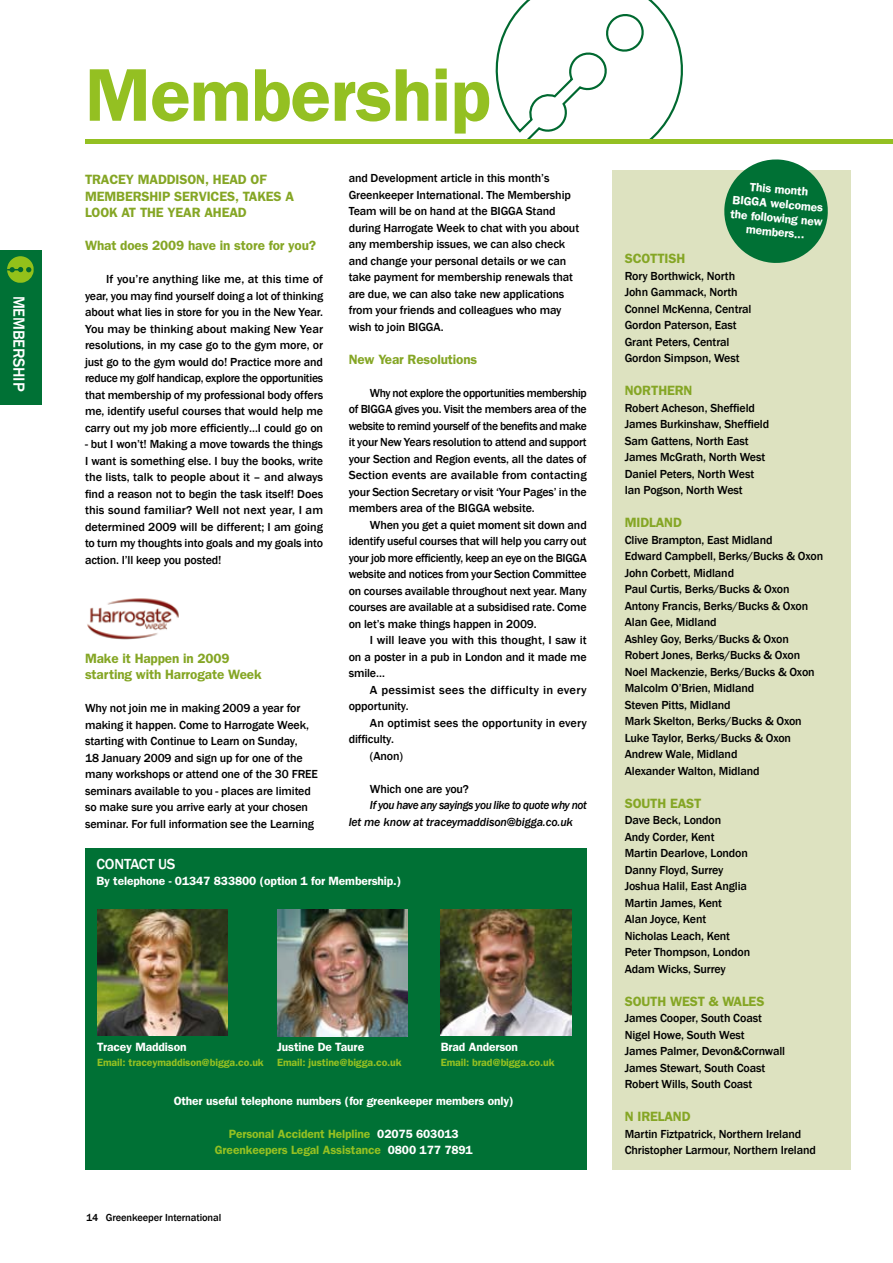
<style>
.page{position:relative;width:893px;height:1263px;background:#fff}
.page>*{position:absolute;margin:0;border:0;box-sizing:border-box;transform-origin:0 0}
.t1{font:600 75px "Franklin Gothic";letter-spacing:-.01em;color:#94c022}
.t2{font:500 16.5px "Franklin Gothic";letter-spacing:-.015em;color:#fff}
.t3{font:500 15px "Franklin Gothic";letter-spacing:-.01em;color:#fff}
.t4{font:600 13.5px/16.5px "Franklin Gothic";letter-spacing:-.01em;color:#85a625}
.t5{font:500 12px/16.5px "Franklin Gothic";letter-spacing:-.01em;color:#000}
.t6{font:500 12px/16.5px "Franklin Gothic";letter-spacing:-.01em;color:#000;text-align:justify;scale:.96 1}
.t7{font:600 12px/14.2px "Franklin Gothic";letter-spacing:-.01em;color:#fff;text-align:center}
.t8{font:italic 500 12px/16.5px "Franklin Gothic";letter-spacing:-.03em;color:#000;scale:.96 1}
.t9{font:600 12px/16.5px "Franklin Gothic";letter-spacing:-.01em;color:#94c022;text-align:center}
.t10{font:500 12px/16.5px "Franklin Gothic";letter-spacing:.02em;color:#000;scale:1.05 1}
.t11{font:600 10.5px "Franklin Gothic";letter-spacing:-.01em;color:#94c022}
.t12{font:500 10.5px "Franklin Gothic";letter-spacing:-.01em;color:#000}
.s1{color:#fff}
</style>
<div class="page">
<svg style="left:486px;top:0;width:206px;height:140px"></svg>
<hr style="left:85px;top:140px;width:808px;height:4px;background:#94c022">
<div style="left:0;top:251px;width:41px;height:154px;background:#007135"></div>
<svg style="left:7px;top:256px;width:27px;height:27px"></svg>
<div style="left:85px;top:848px;width:502px;height:321px;background:#007135"></div>
<img style="left:441px;top:909px;width:130px;height:127px">
<img style="left:277px;top:910px;width:131px;height:126px">
<img style="left:97px;top:909px;width:131px;height:127px">
<div style="left:612px;top:170px;width:238px;height:999px;background:#dde2c0"></div>
<svg style="left:724px;top:159px;width:104px;height:104px"></svg>
<svg style="left:87px;top:598px;width:92px;height:42px"></svg>
<h2 class="t2" style="left:29px;top:295px;width:97px;rotate:90deg">MEMBERSHIP</h2>
<h1 class="t1" style="left:85px;top:51px;width:407px">Membership</h1>
<p class="t4" style="left:85px;top:171px;width:211px">TRACEY MADDISON, HEAD OF<br>MEMBERSHIP SERVICES, TAKES A<br>LOOK AT THE YEAR AHEAD</p>
<p class="t4" style="left:85px;top:237px;width:233px">What does 2009 have in store for you?</p>
<p class="t5" style="left:85px;top:271px;width:240px;text-align:justify;text-indent:21px">If you’re anything like me, at this time of year, you may find yourself doing a lot of thinking about what lies in store for you in the New Year.<br>You may be thinking about making New Year resolutions, in my case go to the gym more, or just go to the gym would do! Practice more and reduce my golf handicap, explore the opportunities that membership of my professional body offers me, identify useful courses that would help me carry out my job more efficiently…I could go on</p>
<p class="t5" style="left:85px;top:436px;width:240px;text-align:justify">- but I won’t! Making a move towards the things I want is something else. I buy the books, write the lists, talk to people about it – and always find a reason not to begin the task itself! Does this sound familiar? Well not next year, I am determined 2009 will be different; I am going to turn my thoughts into goals and my goals into action. I’ll keep you posted!</p>
<p class="t4" style="left:85px;top:650px;width:178px">Make it Happen in 2009 starting with Harrogate Week</p>
<p class="t5" style="left:85px;top:700px;width:234px">Why not join me in making 2009 a year for making it happen. Come to Harrogate Week, starting with Continue to Learn on Sunday,<br>18 January 2009 and sign up for one of the many workshops or attend one of the 30 FREE seminars available to you - places are limited so make sure you arrive early at your chosen seminar. For full information see the Learning</p>
<p class="t5" style="left:349px;top:170px;width:232px">and Development article in this month’s Greenkeeper International. The Membership Team will be on hand at the BIGGA Stand during Harrogate Week to chat with you about any membership issues, we can also check and change your personal details or we can take payment for membership renewals that are due, we can also take new applications from your friends and colleagues who may wish to join BIGGA.</p>
<p class="t4" style="left:349px;top:351px;width:130px">New Year Resolutions</p>
<p class="t6" style="left:349px;top:385px;width:250px;text-indent:21px">Why not explore the opportunities membership of BIGGA gives you. Visit the members area of the website to remind yourself of the benefits and make it your New Years resolution to attend and support your Section and Region events, all the dates of Section events are available from contacting your Section Secretary or visit ‘Your Pages’ in the members area of the BIGGA website.</p>
<p class="t5" style="left:349px;top:517px;width:240px;text-align:justify;text-indent:21px">When you get a quiet moment sit down and identify useful courses that will help you carry out your job more efficiently, keep an eye on the BIGGA website and notices from your Section Committee on courses available throughout next year. Many courses are available at a subsidised rate. Come on let’s make things happen in 2009.</p>
<p class="t5" style="left:349px;top:632px;width:240px;text-align:justify;text-indent:21px">I will leave you with this thought, I saw it on a poster in a pub in London and it made me smile…</p>
<p class="t10" style="left:349px;top:682px;width:228px;text-indent:21px">A pessimist sees the difficulty in every opportunity.</p>
<p class="t5" style="left:370px;top:715px;width:218px">An optimist sees the opportunity in every</p>
<p class="t5" style="left:349px;top:731px;width:47px">difficulty.</p>
<p class="t5" style="left:370px;top:748px;width:34px">(Anon)</p>
<p class="t5" style="left:370px;top:781px;width:100px">Which one are you?</p>
<p class="t8" style="left:349px;top:797px;width:250px;text-indent:21px">If you have any sayings you like to quote why not let me know at traceymaddison@bigga.co.uk</p>
<p class="t3" style="left:96px;top:854px;width:81px">CONTACT US</p>
<p class="t7" style="left:96px;top:874px;width:306px">By telephone - 01347 833800 (option 1 for Membership.)</p>
<p class="t7" style="left:97px;top:1039px;width:91px">Tracey Maddison</p>
<p class="t11" style="left:97px;top:1056px;width:168px">Email: traceymaddison@bigga.co.uk</p>
<p class="t7" style="left:277px;top:1039px;width:89px">Justine De Taure</p>
<p class="t11" style="left:277px;top:1056px;width:126px">Email: justine@bigga.co.uk</p>
<p class="t7" style="left:441px;top:1040px;width:79px">Brad Anderson</p>
<p class="t11" style="left:441px;top:1056px;width:115px">Email: brad@bigga.co.uk</p>
<p class="t7" style="left:174px;top:1093px;width:342px">Other useful telephone numbers (for greenkeeper members only)</p>
<p class="t9" style="left:215px;top:1125px;width:260px">Personal Accident Helpline <span class="s1">02075 603013<br></span>Greenkeepers Legal Assistance <span class="s1">0800 177 7891</span></p>
<p class="t12" style="left:86px;top:1211px;width:137px">14 Greenkeeper International</p>
<p class="t7" style="left:734px;top:178px;width:94px;rotate:5deg">This month<br>BIGGA welcomes the following new members...</p>
<p class="t4" style="left:625px;top:250px;width:62px">SCOTTISH</p>
<p class="t5" style="left:625px;top:267px;width:128px">Rory Borthwick, North<br>John Gammack, North<br>Connel McKenna, Central<br>Gordon Paterson, East<br>Grant Peters, Central<br>Gordon Simpson, West</p>
<p class="t4" style="left:625px;top:382px;width:69px">NORTHERN</p>
<p class="t5" style="left:625px;top:399px;width:146px">Robert Acheson, Sheffield<br>James Burkinshaw, Sheffield<br>Sam Gattens, North East<br>James McGrath, North West<br>Daniel Peters, North West<br>Ian Pogson, North West</p>
<p class="t4" style="left:625px;top:514px;width:59px">MIDLAND</p>
<p class="t5" style="left:625px;top:531px;width:200px">Clive Brampton, East Midland<br>Edward Campbell, Berks/Bucks &amp; Oxon<br>John Corbett, Midland<br>Paul Curtis, Berks/Bucks &amp; Oxon<br>Antony Francis, Berks/Bucks &amp; Oxon<br>Alan Gee, Midland<br>Ashley Goy, Berks/Bucks &amp; Oxon<br>Robert Jones, Berks/Bucks &amp; Oxon<br>Noel Mackenzie, Berks/Bucks &amp; Oxon<br>Malcolm O’Brien, Midland<br>Steven Pitts, Midland<br>Mark Skelton, Berks/Bucks &amp; Oxon<br>Luke Taylor, Berks/Bucks &amp; Oxon<br>Andrew Wale, Midland<br>Alexander Walton, Midland</p>
<p class="t4" style="left:625px;top:795px;width:78px">SOUTH EAST</p>
<p class="t5" style="left:625px;top:812px;width:127px">Dave Beck, London<br>Andy Corder, Kent<br>Martin Dearlove, London<br>Danny Floyd, Surrey<br>Joshua Halil, East Anglia<br>Martin James, Kent<br>Alan Joyce, Kent<br>Nicholas Leach, Kent<br>Peter Thompson, London<br>Adam Wicks, Surrey</p>
<p class="t4" style="left:625px;top:993px;width:141px">SOUTH WEST &amp; WALES</p>
<p class="t5" style="left:625px;top:1010px;width:162px">James Cooper, South Coast<br>Nigel Howe, South West<br>James Palmer, Devon&amp;Cornwall<br>James Stewart, South Coast<br>Robert Wills, South Coast</p>
<p class="t4" style="left:625px;top:1108px;width:67px">N IRELAND</p>
<p class="t5" style="left:625px;top:1125px;width:193px">Martin Fiztpatrick, Northern Ireland<br>Christopher Larmour, Northern Ireland</p>
</div>
